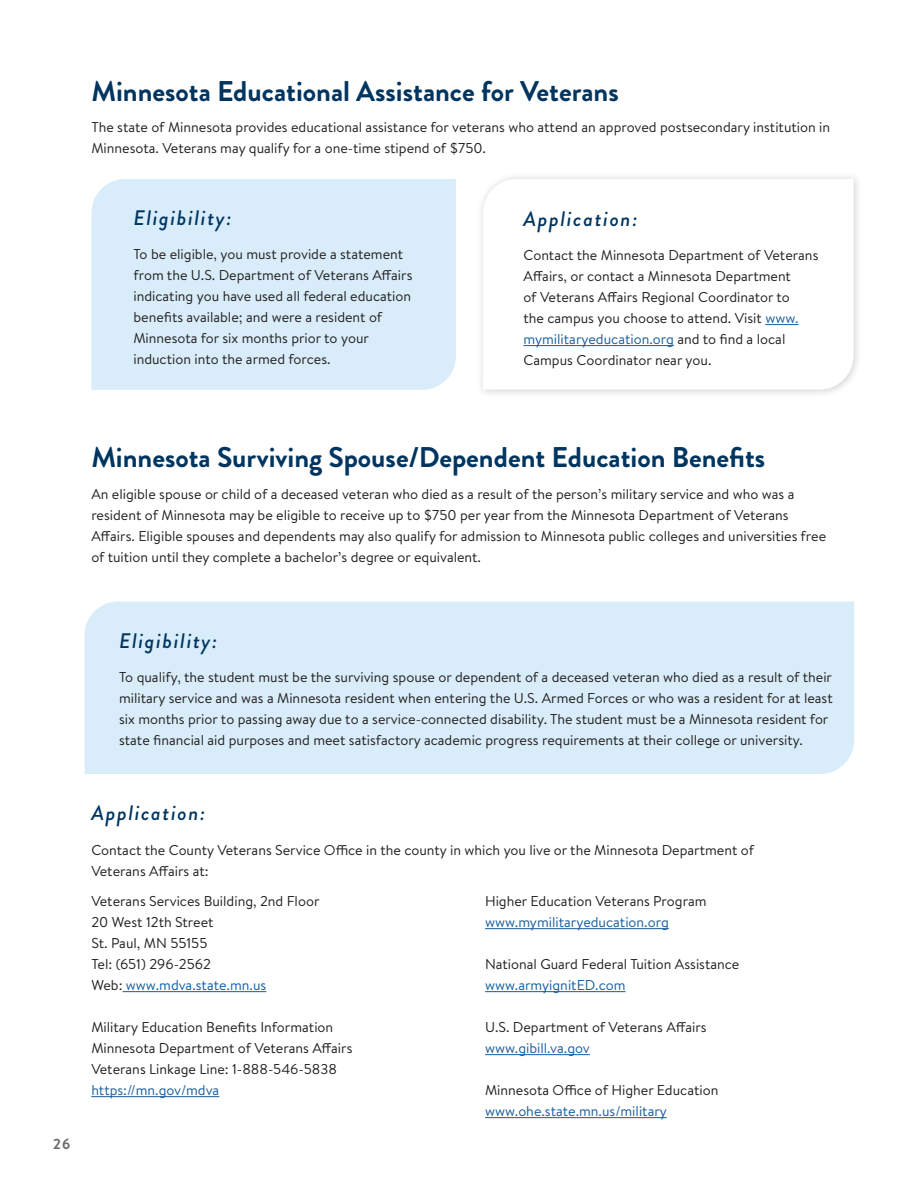
<style>
.page{position:relative;width:918px;height:1188px;background:#fff}
.page>*{position:absolute;margin:0;border:0;box-sizing:border-box;transform-origin:0 0}
.t1{font:700 28.5px "Brandon Grotesque";color:#003560}
.Callout_Blue_Ital{font:italic 500 21px "Brandon Grotesque";letter-spacing:.08em;color:#003560}
.t2{font:700 15px "Brandon Grotesque";color:#6c6d70}
.Paragraph_Style{font:14.25px/21px "Brandon Text";color:#231f20}
.Paragraph_Style-2{font:14.25px "Brandon Text";color:#175d9e}
.s1{color:#175d9e}
.s2{color:#231f20}
</style>
<div class="page">
<div style="left:85px;top:602px;width:769px;height:172px;background:#d8edf9"></div>
<div style="left:91px;top:179px;width:365px;height:211px;background:#d8edf9"></div>
<hr style="left:123px;top:991px;width:143px;height:1px;background:#175d9e">
<hr style="left:91px;top:1096px;width:128px;height:1px;background:#175d9e">
<hr style="left:485px;top:928px;width:184px;height:1px;background:#175d9e">
<hr style="left:485px;top:991px;width:141px;height:1px;background:#175d9e">
<hr style="left:485px;top:1054px;width:105px;height:1px;background:#175d9e">
<hr style="left:485px;top:1117px;width:182px;height:1px;background:#175d9e">
<div style="left:476px;top:172px;width:386px;height:226px;background:#231f20;opacity:.2"></div>
<svg style="left:483px;top:179px;width:371px;height:211px"></svg>
<hr style="left:765px;top:324px;width:34px;height:1px;background:#175d9e">
<hr style="left:523px;top:345px;width:151px;height:1px;background:#175d9e">
<h3 class="t1" style="left:91px;top:71px;width:529px">Minnesota Educational Assistance for Veterans</h3>
<p class="Paragraph_Style" style="left:91px;top:117px;width:740px">The state of Minnesota provides educational assistance for veterans who attend an approved postsecondary institution in<br>Minnesota. Veterans may qualify for a one-time stipend of $750.</p>
<p class="Callout_Blue_Ital" style="left:133px;top:203px;width:100px">Eligibility:</p>
<p class="Paragraph_Style" style="left:133px;top:243px;width:281px">To be eligible, you must provide a statement from the U.S. Department of Veterans Affairs indicating you have used all federal education benefits available; and were a resident of Minnesota for six months prior to your induction into the armed forces.</p>
<p class="Callout_Blue_Ital" style="left:523px;top:204px;width:115px">Application:</p>
<p class="Paragraph_Style" style="left:523px;top:244px;width:297px">Contact the Minnesota Department of Veterans Affairs, or contact a Minnesota Department<br>of Veterans Affairs Regional Coordinator to<br>the campus you choose to attend. Visit <span class="s1">www. mymilitaryeducation.org</span> and to find a local Campus Coordinator near you.</p>
<h3 class="t1" style="left:91px;top:438px;width:675px">Minnesota Surviving Spouse/Dependent Education Benefits</h3>
<p class="Paragraph_Style" style="left:91px;top:483px;width:736px">An eligible spouse or child of a deceased veteran who died as a result of the person’s military service and who was a resident of Minnesota may be eligible to receive up to $750 per year from the Minnesota Department of Veterans Affairs. Eligible spouses and dependents may also qualify for admission to Minnesota public colleges and universities free of tuition until they complete a bachelor’s degree or equivalent.</p>
<p class="Callout_Blue_Ital" style="left:119px;top:626px;width:100px">Eligibility:</p>
<p class="Paragraph_Style" style="left:119px;top:666px;width:715px">To qualify, the student must be the surviving spouse or dependent of a deceased veteran who died as a result of their military service and was a Minnesota resident when entering the U.S. Armed Forces or who was a resident for at least six months prior to passing away due to a service-connected disability. The student must be a Minnesota resident for state financial aid purposes and meet satisfactory academic progress requirements at their college or university.</p>
<p class="t2" style="left:53px;top:1133px;width:19px">26</p>
<p class="Callout_Blue_Ital" style="left:91px;top:798px;width:115px">Application:</p>
<p class="Paragraph_Style" style="left:91px;top:839px;width:664px">Contact the County Veterans Service Office in the county in which you live or the Minnesota Department of<br>Veterans Affairs at:</p>
<p class="Paragraph_Style" style="left:91px;top:890px;width:230px">Veterans Services Building, 2nd Floor</p>
<p class="Paragraph_Style" style="left:91px;top:911px;width:124px">20 West 12th Street</p>
<p class="Paragraph_Style" style="left:91px;top:932px;width:118px">St. Paul, MN 55155</p>
<p class="Paragraph_Style" style="left:91px;top:953px;width:121px">Tel: (651) 296-2562</p>
<p class="Paragraph_Style-2" style="left:91px;top:976px;width:176px"><span class="s2">Web:</span> www.mdva.state.mn.us</p>
<p class="Paragraph_Style" style="left:91px;top:1016px;width:243px">Military Education Benefits Information</p>
<p class="Paragraph_Style" style="left:91px;top:1037px;width:263px">Minnesota Department of Veterans Affairs</p>
<p class="Paragraph_Style" style="left:91px;top:1058px;width:247px">Veterans Linkage Line: 1-888-546-5838</p>
<p class="Paragraph_Style-2" style="left:91px;top:1081px;width:129px">https://mn.gov/mdva</p>
<p class="Paragraph_Style" style="left:485px;top:890px;width:223px">Higher Education Veterans Program</p>
<p class="Paragraph_Style-2" style="left:485px;top:913px;width:185px">www.mymilitaryeducation.org</p>
<p class="Paragraph_Style" style="left:485px;top:953px;width:256px">National Guard Federal Tuition Assistance</p>
<p class="Paragraph_Style-2" style="left:485px;top:976px;width:142px">www.armyignitED.com</p>
<p class="Paragraph_Style" style="left:485px;top:1016px;width:223px">U.S. Department of Veterans Affairs</p>
<p class="Paragraph_Style-2" style="left:485px;top:1039px;width:106px">www.gibill.va.gov</p>
<p class="Paragraph_Style" style="left:485px;top:1079px;width:235px">Minnesota Office of Higher Education</p>
<p class="Paragraph_Style-2" style="left:485px;top:1102px;width:183px">www.ohe.state.mn.us/military</p>
</div>
